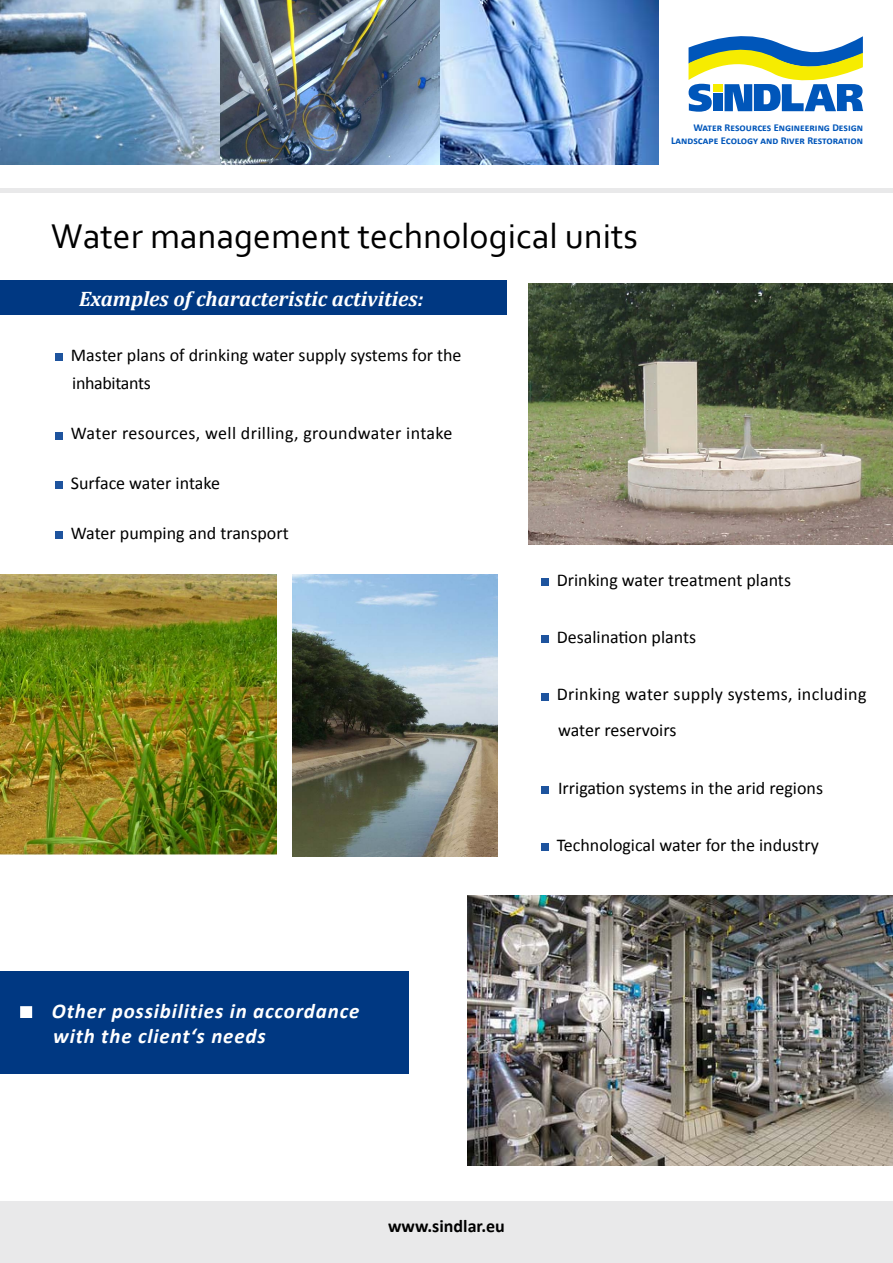
<style>
.page{position:relative;width:893px;height:1263px;background:#fff}
.page>*{position:absolute;margin:0;border:0;box-sizing:border-box;transform-origin:0 0}
.t1{font:36px "Corbel";color:#000}
.t2{font:italic 700 21px/25.2px "Calibri";letter-spacing:.04em;color:#fff}
.t3{font:italic 700 21px "Cambria";color:#fff}
.t4{font:18px/28.5px "Calibri";color:#000}
.t5{font:18px/36px "Calibri";letter-spacing:.02em;color:#000}
.t6{font:700 18px "Calibri";color:#000}
.t7{font:700 10.5px/12.6px "Calibri";color:#0056ba;text-align:right}
</style>
<div class="page">
<img style="left:292px;top:574px;width:205px;height:283px">
<svg style="left:688px;top:36px;width:175px;height:76px"></svg>
<img style="left:0;top:0;width:658px;height:165px">
<div style="left:0;top:1202px;width:893px;height:61px;background:#e9e9ea"></div>
<hr style="left:0;top:188px;width:893px;height:4px;background:#e9e9ea">
<div style="left:0;top:281px;width:507px;height:34px;background:#003882"></div>
<img style="left:468px;top:895px;width:425px;height:270px">
<img style="left:529px;top:283px;width:364px;height:261px">
<img style="left:0;top:574px;width:276px;height:281px">
<div style="left:0;top:972px;width:17px;height:102px;background:#003882"></div>
<div style="left:55px;top:354px;width:8px;height:7px;background:#1e549e"></div>
<div style="left:55px;top:432px;width:8px;height:7px;background:#1e549e"></div>
<div style="left:55px;top:482px;width:8px;height:7px;background:#1e549e"></div>
<div style="left:55px;top:531px;width:8px;height:8px;background:#1e549e"></div>
<div style="left:541px;top:578px;width:8px;height:8px;background:#1e549e"></div>
<div style="left:541px;top:636px;width:8px;height:7px;background:#1e549e"></div>
<div style="left:541px;top:693px;width:8px;height:7px;background:#1e549e"></div>
<div style="left:541px;top:786px;width:8px;height:8px;background:#1e549e"></div>
<div style="left:541px;top:844px;width:8px;height:7px;background:#1e549e"></div>
<div style="left:14px;top:972px;width:395px;height:102px;background:#003882"></div>
<svg style="left:20px;top:1006px;width:12px;height:12px"></svg>
<p class="t7" style="left:671px;top:121px;width:193px">Water Resources Engineering Design<br>Landscape Ecology and River Restoration</p>
<h1 class="t1" style="left:51px;top:214px;width:589px">Water management technological units</h1>
<p class="t3" style="left:79px;top:284px;width:346px">Examples of characteristic activities:</p>
<p class="t4" style="left:71px;top:341px;width:392px">Master plans of drinking water supply systems for the inhabitants</p>
<p class="t5" style="left:71px;top:415px;width:383px">Water resources, well drilling, groundwater intake</p>
<p class="t4" style="left:71px;top:469px;width:151px">Surface water intake</p>
<p class="t4" style="left:71px;top:519px;width:219px">Water pumping and transport</p>
<p class="t4" style="left:557px;top:566px;width:236px">Drinking water treatment plants</p>
<p class="t4" style="left:557px;top:623px;width:141px">Desalination plants</p>
<p class="t5" style="left:557px;top:676px;width:311px">Drinking water supply systems, including water reservoirs</p>
<p class="t4" style="left:558px;top:773px;width:266px">Irrigation systems in the arid regions</p>
<p class="t2" style="left:52px;top:998px;width:309px">Other possibilities in accordance with the client‘s needs</p>
<p class="t4" style="left:557px;top:831px;width:264px">Technological water for the industry</p>
<p class="t6" style="left:388px;top:1214px;width:118px">www.sindlar.eu</p>
</div>
